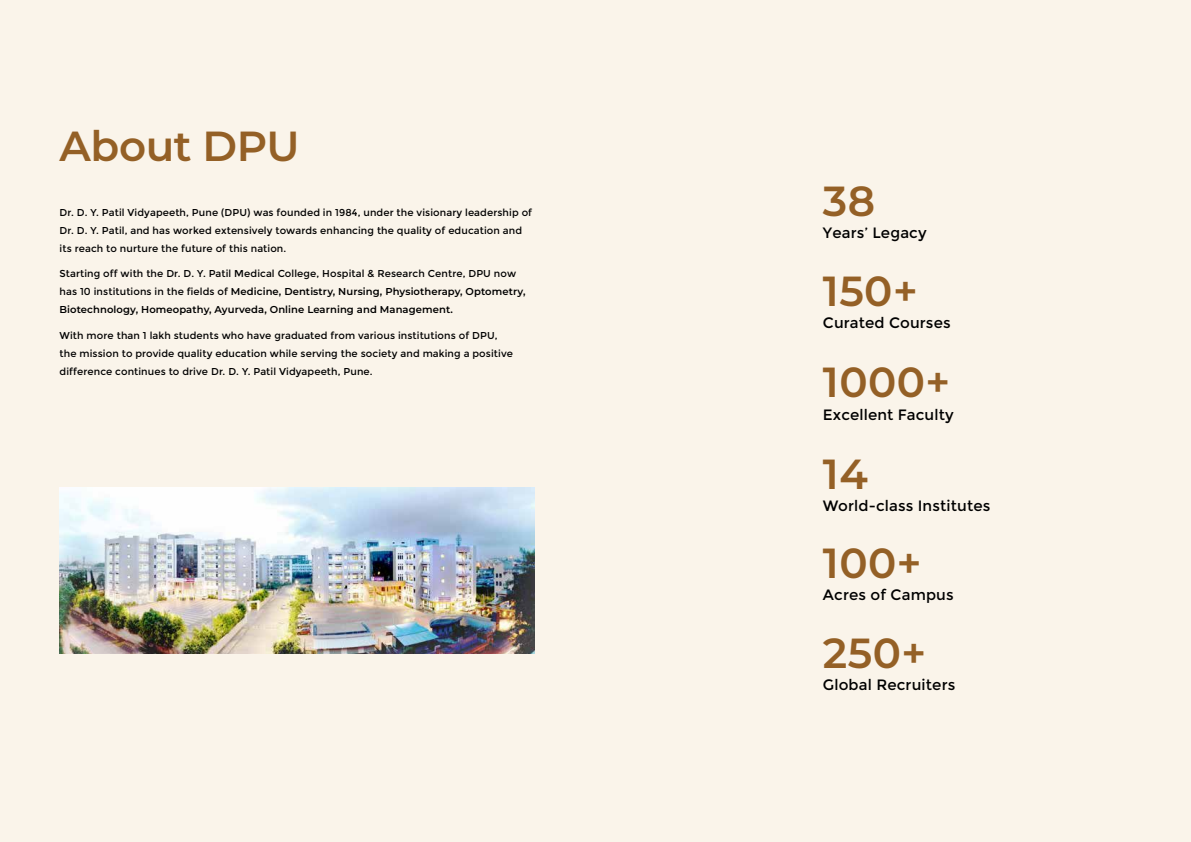
<style>
.page{position:relative;width:1191px;height:842px;background:#fff}
.page>*{position:absolute;margin:0;border:0;box-sizing:border-box;transform-origin:0 0}
.t1{font:100 42px "Montserrat";letter-spacing:.01em;color:#946026}
.t2{font:100 42px "Montserrat";letter-spacing:-.01em;color:#946026}
.t3{font:15px "Montserrat";letter-spacing:.01em;color:#000}
.t4{font:10px/18px "Montserrat";letter-spacing:.01em;color:#000}
.t5{font:100 10px/18px "Montserrat";letter-spacing:.01em;color:#000}
.s1{font-weight:400}
</style>
<div class="page">
<div style="left:595px;top:0;width:596px;height:842px;background:#faf4ea"></div>
<div style="left:0;top:0;width:595px;height:842px;background:#faf4ea"></div>
<img style="left:60px;top:487px;width:475px;height:167px">
<h1 class="t2" style="left:60px;top:118px;width:241px">About DPU</h1>
<p class="t4" style="left:60px;top:204px;width:474px">Dr. D. Y. Patil Vidyapeeth, Pune (DPU) was founded in 1984, under the visionary leadership of<br>Dr. D. Y. Patil, and has worked extensively towards enhancing the quality of education and its reach to nurture the future of this nation.</p>
<p class="t5" style="left:60px;top:265px;width:467px"><span class="s1">Starting off with the Dr. D. Y. Patil Medical College, Hospital &amp; Research Centre, DPU now has 10 institutions in the fields of</span> Medicine, Dentistry, Nursing, Physiotherapy, Optometry,<br>Biotechnology, Homeopathy, Ayurveda, Online Learning and Management.</p>
<p class="t4" style="left:60px;top:326px;width:455px">With more than 1 lakh students who have graduated from various institutions of DPU, the mission to provide quality education while serving the society and making a positive difference continues to drive Dr. D. Y. Patil Vidyapeeth, Pune.</p>
<h1 class="t1" style="left:823px;top:173px;width:54px">38</h1>
<h2 class="t3" style="left:823px;top:224px;width:105px">Years’ Legacy</h2>
<h1 class="t1" style="left:823px;top:263px;width:97px">150+</h1>
<h2 class="t3" style="left:823px;top:314px;width:129px">Curated Courses</h2>
<h1 class="t1" style="left:823px;top:355px;width:129px">1000+</h1>
<h2 class="t3" style="left:823px;top:406px;width:132px">Excellent Faculty</h2>
<h1 class="t1" style="left:823px;top:446px;width:46px">14</h1>
<h2 class="t3" style="left:823px;top:497px;width:169px">World-class Institutes</h2>
<h1 class="t1" style="left:823px;top:535px;width:100px">100+</h1>
<h2 class="t3" style="left:823px;top:586px;width:132px">Acres of Campus</h2>
<h1 class="t1" style="left:823px;top:625px;width:105px">250+</h1>
<h2 class="t3" style="left:823px;top:676px;width:134px">Global Recruiters</h2>
</div>
